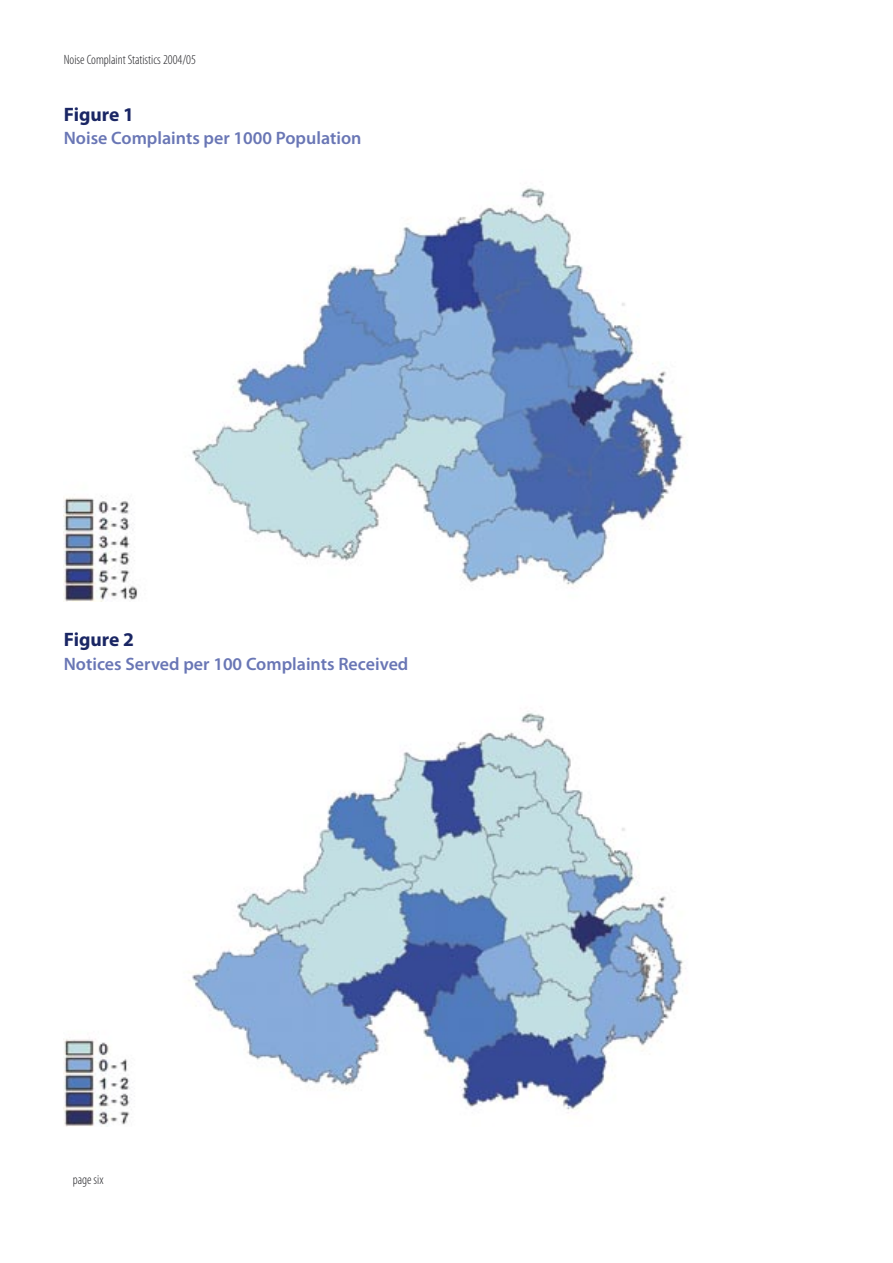
<style>
.page{position:relative;width:893px;height:1263px;background:#fff}
.page>*{position:absolute;margin:0;border:0;box-sizing:border-box;transform-origin:0 0}
.Chapter_heading{font:700 19.5px "Myriad Pro";color:#1a2664}
.Chapter_heading-2{font:600 18px "Myriad Pro";color:#6976b5}
.t1{font:300 condensed 13.5px "Myriad Pro";color:#212125}
</style>
<div class="page">
<img style="left:64px;top:188px;width:621px;height:414px">
<img style="left:64px;top:713px;width:622px;height:414px">
<p class="t1" style="left:64px;top:52px;width:134px">Noise Complaint Statistics 2004/05</p>
<p class="Chapter_heading" style="left:64px;top:103px;width:72px">Figure 1</p>
<p class="Chapter_heading-2" style="left:64px;top:128px;width:299px">Noise Complaints per 1000 Population</p>
<p class="Chapter_heading" style="left:64px;top:629px;width:72px">Figure 2</p>
<p class="Chapter_heading-2" style="left:64px;top:654px;width:346px">Notices Served per 100 Complaints Received</p>
<p class="t1" style="left:73px;top:1172px;width:32px">page six</p>
</div>
